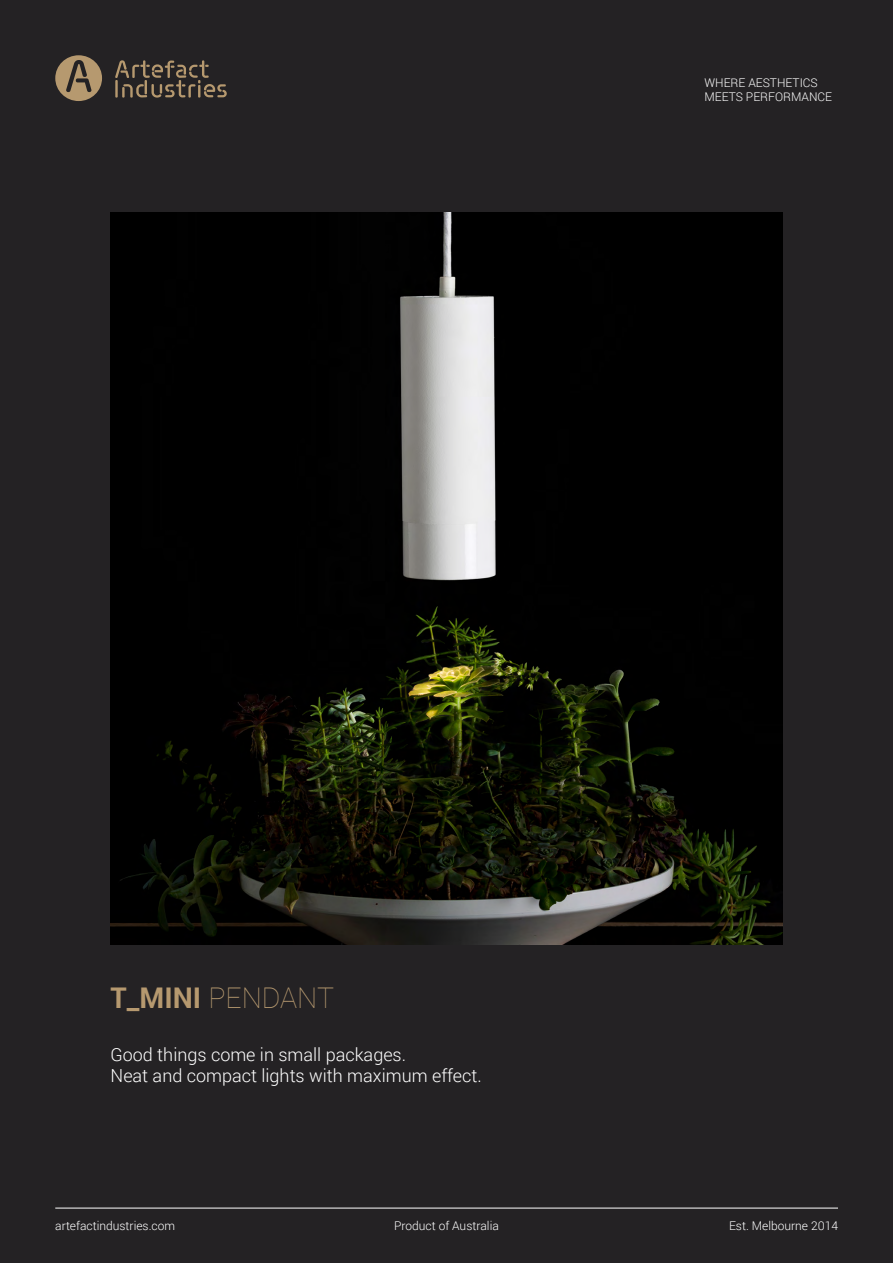
<style>
.page{position:relative;width:893px;height:1263px;background:#242224}
.page>*{position:absolute;margin:0;border:0;box-sizing:border-box;transform-origin:0 0}
.t1{font:100 28.5px "Roboto";color:#b6996f}
.t2{font:300 18px/21.6px "Roboto";color:#fff}
.t3{font:300 12px/14.4px "Roboto";color:#fff}
.s1{font-weight:700}
</style>
<div class="page">
<svg style="left:55px;top:55px;width:47px;height:46px"></svg>
<svg style="left:115px;top:60px;width:112px;height:38px"></svg>
<hr style="left:55px;top:1208px;width:783px;height:1px;background:#fff">
<img style="left:111px;top:213px;width:671px;height:731px">
<p class="t3" style="left:704px;top:75px;width:129px">WHERE AESTHETICS<br>MEETS PERFORMANCE</p>
<h1 class="t1" style="left:111px;top:978px;width:225px"><span class="s1">T_MINI</span> PENDANT</h1>
<h2 class="t2" style="left:111px;top:1043px;width:373px">Good things come in small packages.<br>Neat and compact lights with maximum effect.</h2>
<p class="t3" style="left:55px;top:1218px;width:121px">artefactindustries.com</p>
<p class="t3" style="left:729px;top:1218px;width:110px">Est. Melbourne 2014</p>
<p class="t3" style="left:394px;top:1218px;width:106px">Product of Australia</p>
</div>
